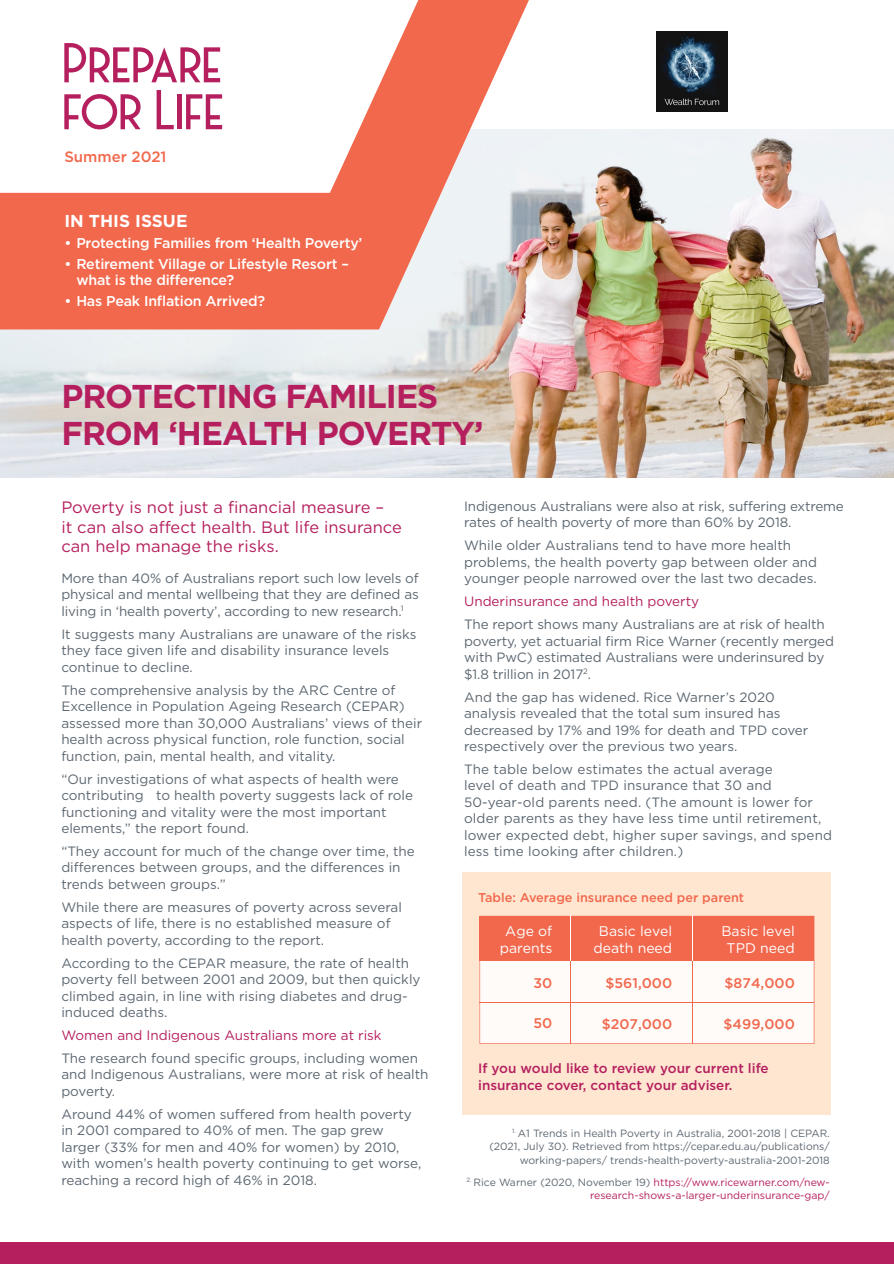
<style>
.page{position:relative;width:894px;height:1264px;background:#fff}
.page>*{position:absolute;margin:0;border:0;box-sizing:border-box;transform-origin:0 0}
.HEADING{font:700 33px/37.5px "Gotham";letter-spacing:-.03em;color:#b51f5e}
.t1{font:700 17.25px "Gotham";color:#fff}
.Body_Copy{font:16.5px/19.5px "Gotham";color:#b51f5e}
.t2{font:500 15px "Gotham";color:#f2684c}
.t3{font:500 14.25px/16.2px "Gotham";letter-spacing:-.015em;color:#fff}
.t4{font:14.1px/16.8px "Gotham";color:#fff;text-align:center}
.t5{font:500 14.1px "Gotham";color:#f1684d}
.Body_Copy-2{font:13.5px/16.5px "Gotham";color:#5c6771}
.AAP_disclaimer{font:500 13.5px/16.5px "Gotham";color:#b51f5e}
.Body_Copy-3{font:13.5px "Gotham";color:#b51f5e}
.Body_Copy-4{font:500 12.75px "Gotham";color:#f2684c}
.AAP_disclaimer-2{font:10.5px/13.5px "Gotham";color:#5c6771;text-align:right}
.AAP_disclaimer-3{font:10.5px/13.5px "Gotham";color:#b51f5e;text-align:right}
.s1{color:#5c6771}
</style>
<div class="page">
<div style="left:0;top:1242px;width:894px;height:22px;background:#b51f5e"></div>
<img style="left:656px;top:31px;width:72px;height:80px">
<img style="left:0;top:129px;width:894px;height:348px">
<svg style="left:0;top:0;width:536px;height:329px"></svg>
<div style="left:463px;top:872px;width:368px;height:242px;background:#fee6d1"></div>
<div style="left:479px;top:916px;width:335px;height:128px;background:#fefbf8"></div>
<div style="left:480px;top:916px;width:334px;height:45px;background:#f1684d"></div>
<hr style="left:692px;top:915px;width:1px;height:48px;background:#fff">
<hr style="left:570px;top:915px;width:1px;height:48px;background:#fff">
<hr style="left:692px;top:961px;width:1px;height:83px;background:#f1684d">
<hr style="left:570px;top:961px;width:1px;height:83px;background:#f1684d">
<hr style="left:480px;top:1002px;width:334px;height:1px;background:#f1684d">
<p class="t2" style="left:64px;top:147px;width:104px">Summer 2021</p>
<p class="t1" style="left:64px;top:210px;width:125px">IN THIS ISSUE</p>
<p class="t3" style="left:64px;top:235px;width:300px">• Protecting Families from ‘Health Poverty’</p>
<p class="t3" style="left:76px;top:256px;width:274px;text-indent:-12px">• Retirement Village or Lifestyle Resort – what is the difference?</p>
<p class="t3" style="left:64px;top:293px;width:202px">• Has Peak Inflation Arrived?</p>
<p class="HEADING" style="left:61px;top:377px;width:424px">PROTECTING FAMILIES<br>FROM ‘HEALTH POVERTY’</p>
<p class="Body_Copy" style="left:61px;top:497px;width:342px">Poverty is not just a financial measure –<br>it can also affect health. But life insurance can help manage the risks.</p>
<p class="Body_Copy-2" style="left:61px;top:570px;width:359px;text-align:justify">More than 40% of Australians report such low levels of physical and mental wellbeing that they are defined as living in ‘health poverty’, according to new research.<sup>1</sup></p>
<p class="Body_Copy-2" style="left:61px;top:625px;width:357px">It suggests many Australians are unaware of the risks they face given life and disability insurance levels continue to decline.</p>
<p class="Body_Copy-2" style="left:61px;top:681px;width:362px">The comprehensive analysis by the ARC Centre of Excellence in Population Ageing Research (CEPAR) assessed more than 30,000 Australians’ views of their health across physical function, role function, social function, pain, mental health, and vitality.</p>
<p class="Body_Copy-2" style="left:61px;top:770px;width:353px">“Our investigations of what aspects of health were contributing to health poverty suggests lack of role functioning and vitality were the most important elements,” the report found.</p>
<p class="Body_Copy-2" style="left:61px;top:843px;width:355px">“They account for much of the change over time, the differences between groups, and the differences in trends between groups.”</p>
<p class="Body_Copy-2" style="left:61px;top:898px;width:342px">While there are measures of poverty across several aspects of life, there is no established measure of health poverty, according to the report.</p>
<p class="Body_Copy-2" style="left:61px;top:954px;width:361px">According to the CEPAR measure, the rate of health poverty fell between 2001 and 2009, but then quickly climbed again, in line with rising diabetes and drug&shy;induced deaths.</p>
<p class="Body_Copy-3" style="left:61px;top:1027px;width:322px">Women and Indigenous Australians more at risk</p>
<p class="Body_Copy-2" style="left:61px;top:1050px;width:369px">The research found specific groups, including women and Indigenous Australians, were more at risk of health poverty.</p>
<p class="Body_Copy-2" style="left:61px;top:1105px;width:362px">Around 44% of women suffered from health poverty in 2001 compared to 40% of men. The gap grew larger (33% for men and 40% for women) by 2010, with women’s health poverty continuing to get worse, reaching a record high of 46% in 2018.</p>
<p class="Body_Copy-2" style="left:464px;top:498px;width:381px">Indigenous Australians were also at risk, suffering extreme rates of health poverty of more than 60% by 2018.</p>
<p class="Body_Copy-2" style="left:464px;top:537px;width:355px">While older Australians tend to have more health problems, the health poverty gap between older and younger people narrowed over the last two decades.</p>
<p class="Body_Copy-3" style="left:464px;top:593px;width:237px">Underinsurance and health poverty</p>
<p class="Body_Copy-2" style="left:464px;top:616px;width:371px">The report shows many Australians are at risk of health poverty, yet actuarial firm Rice Warner (recently merged with PwC) estimated Australians were underinsured by $1.8 trillion in 2017<sup>2</sup>.</p>
<p class="Body_Copy-2" style="left:464px;top:688px;width:346px">And the gap has widened. Rice Warner’s 2020 analysis revealed that the total sum insured has decreased by 17% and 19% for death and TPD cover respectively over the previous two years.</p>
<p class="Body_Copy-2" style="left:464px;top:761px;width:369px">The table below estimates the actual average<br>level of death and TPD insurance that 30 and 50-year-old parents need. (The amount is lower for older parents as they have less time until retirement, lower expected debt, higher super savings, and spend less time looking after children.)</p>
<p class="Body_Copy-4" style="left:478px;top:889px;width:267px">Table: Average insurance need per parent</p>
<p class="t4" style="left:500px;top:922px;width:54px">Age of parents</p>
<p class="t4" style="left:593px;top:922px;width:80px">Basic level death need</p>
<p class="t4" style="left:721px;top:922px;width:75px">Basic level<br>TPD need</p>
<p class="t5" style="left:533px;top:974px;width:20px">30</p>
<p class="t5" style="left:533px;top:1014px;width:20px">50</p>
<p class="t5" style="left:605px;top:974px;width:68px">$561,000</p>
<p class="t5" style="left:602px;top:1015px;width:72px">$207,000</p>
<p class="t5" style="left:724px;top:974px;width:72px">$874,000</p>
<p class="t5" style="left:723px;top:1015px;width:73px">$499,000</p>
<p class="AAP_disclaimer" style="left:478px;top:1060px;width:292px">If you would like to review your current life insurance cover, contact your adviser.</p>
<p class="AAP_disclaimer-2" style="left:489px;top:1126px;width:342px"><sup>1.</sup> A1 Trends in Health Poverty in Australia, 2001-2018 | CEPAR. (2021, July 30). Retrieved from https://cepar.edu.au/publications/ working-papers/ trends-health-poverty-australia-2001-2018</p>
<p class="AAP_disclaimer-3" style="left:466px;top:1175px;width:365px"><sup>2.</sup> <span class="s1">Rice Warner (2020, November 19)</span> https://www.ricewarner.com/new&shy;research-shows-a-larger-underinsurance-gap/</p>
</div>
